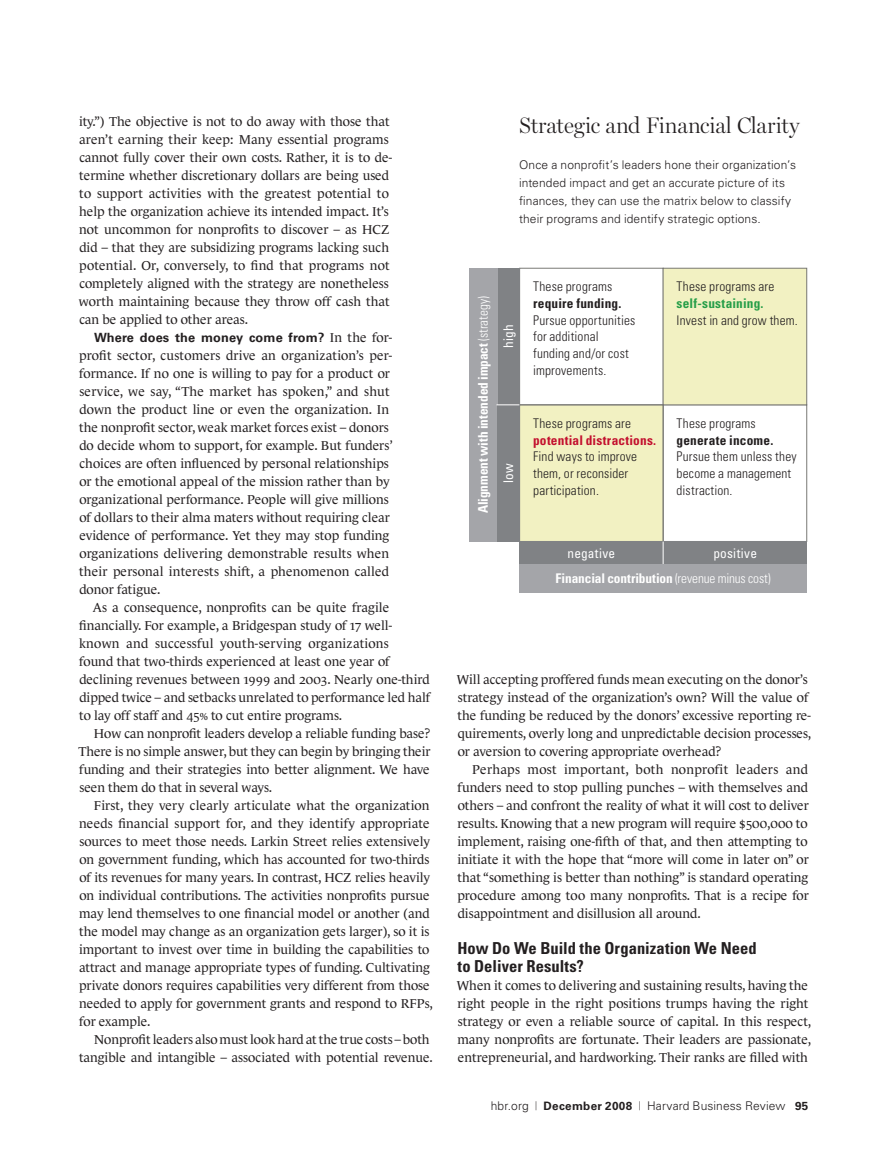
<style>
.page{position:relative;width:885px;height:1161px;background:#fff}
.page>*{position:absolute;margin:0;border:0;box-sizing:border-box;transform-origin:0 0}
.t1{font:300 22.5px "Miller Display";letter-spacing:-.005em;color:#231f20}
.t2{font:700 condensed 16.5px/18px "Univers LT Std";letter-spacing:.005em;color:#231f20}
.t3{font:300 condensed 13.35px/16.6px "Univers LT Std";letter-spacing:.015em;color:#231f20}
.t4{font:700 condensed 13.35px/25px "Univers LT Std";letter-spacing:-.005em;color:#fff}
.t5{font:condensed 13.35px "Univers LT Std";letter-spacing:.01em;color:#fff}
.t6{font:13.2px/18px "Le Monde Journal Normal Os F";color:#231f20}
.t7{font:13.2px "Le Monde Journal Normal Os F";letter-spacing:.02em;color:#231f20}
.t8{font:700 12.75px "Univers LT Std";letter-spacing:.015em;color:#231f20}
.t9{font:300 12px/18px "Univers LT Std";letter-spacing:.01em;color:#231f20}
.s1{font-family:"Le Monde Journal Normal Os F";font-weight:400;font-size:13.2px}
.s2{font-family:"Le Monde Journal Normal SC"}
.s3{font-weight:300}
.s4{font-weight:400}
.s5{font-weight:700}
.s6{font-weight:700;color:#c3102e}
.s7{font-weight:700;color:#269e48}
.s8{font-weight:700;font-size:11.7px}
</style>
<div class="page">
<div style="left:519px;top:405px;width:144px;height:136px;background:#f2f1c2"></div>
<div style="left:519px;top:405px;width:144px;height:137px;border:1px solid #797975"></div>
<div style="left:519px;top:268px;width:144px;height:137px;border:1px solid #797975"></div>
<div style="left:662px;top:405px;width:144px;height:137px;border:1px solid #797975"></div>
<div style="left:663px;top:268px;width:143px;height:137px;background:#f2f1c2"></div>
<div style="left:662px;top:268px;width:144px;height:137px;border:1px solid #797975"></div>
<div style="left:496px;top:268px;width:23px;height:137px;background:#808285"></div>
<div style="left:469px;top:268px;width:28px;height:274px;background:#a4a5a9"></div>
<div style="left:496px;top:405px;width:23px;height:137px;background:#808285"></div>
<svg style="left:496px;top:405px;width:23px;height:1px"></svg>
<div style="left:519px;top:542px;width:144px;height:22px;background:#808285"></div>
<div style="left:663px;top:542px;width:143px;height:22px;background:#808285"></div>
<svg style="left:662px;top:542px;width:1px;height:22px"></svg>
<div style="left:519px;top:564px;width:287px;height:28px;background:#a4a5a9"></div>
<p class="t6" style="left:79px;top:114px;width:314px">ity.”) The objective is not to do away with those that aren’t earning their keep: Many essential programs cannot fully cover their own costs. Rather, it is to de&shy;termine whether discretionary dollars are being used to support activities with the greatest potential to help the organization achieve its intended impact. It’s not uncommon for nonprofits to discover – as HCZ did – that they are subsidizing programs lacking such potential. Or, conversely, to find that programs not completely aligned with the strategy are nonetheless worth maintaining because they throw off cash that can be applied to other areas.</p>
<p class="t8" style="left:94px;top:332px;width:299px">Where does the money come from? <span class="s1">In the for-</span></p>
<p class="t6" style="left:79px;top:348px;width:314px">profit sector, customers drive an organization’s per-</p>
<p class="t6" style="left:79px;top:366px;width:312px">formance. If no one is willing to pay for a product or</p>
<p class="t6" style="left:79px;top:384px;width:311px">service, we say, “The market has spoken,” and shut</p>
<p class="t6" style="left:79px;top:402px;width:311px">down the product line or even the organization. In</p>
<p class="t6" style="left:79px;top:420px;width:311px">the nonprofit sector, weak market forces exist – donors</p>
<p class="t6" style="left:79px;top:438px;width:315px">do decide whom to support, for example. But funders’</p>
<p class="t6" style="left:79px;top:456px;width:311px">choices are often influenced by personal relationships</p>
<p class="t6" style="left:79px;top:474px;width:311px">or the emotional appeal of the mission rather than by</p>
<p class="t6" style="left:79px;top:492px;width:311px">organizational performance. People will give millions</p>
<p class="t6" style="left:79px;top:510px;width:312px">of dollars to their alma maters without requiring clear</p>
<p class="t6" style="left:79px;top:528px;width:311px">evidence of performance. Yet they may stop funding</p>
<p class="t6" style="left:79px;top:546px;width:311px">organizations delivering demonstrable results when</p>
<p class="t6" style="left:79px;top:564px;width:311px">their personal interests shift, a phenomenon called</p>
<p class="t6" style="left:79px;top:582px;width:83px">donor fatigue.</p>
<p class="t6" style="left:93px;top:600px;width:298px">As a consequence, nonprofits can be quite fragile</p>
<p class="t6" style="left:79px;top:618px;width:314px">financially. For example, a Bridgespan study of 17 well-</p>
<p class="t6" style="left:79px;top:636px;width:311px">known and successful youth-serving organizations</p>
<p class="t6" style="left:79px;top:654px;width:312px">found that two-thirds experienced at least one year of</p>
<p class="t6" style="left:79px;top:672px;width:352px">declining revenues between 1999 and 2003. Nearly one-third</p>
<p class="t6" style="left:79px;top:690px;width:352px">dipped twice – and setbacks unrelated to performance led half</p>
<p class="t6" style="left:79px;top:708px;width:264px">to lay off staff and 45<span class="s2">%</span> to cut entire programs.</p>
<p class="t6" style="left:94px;top:726px;width:338px">How can nonprofit leaders develop a reliable funding base?</p>
<p class="t6" style="left:78px;top:744px;width:353px">There is no simple answer, but they can begin by bringing their</p>
<p class="t6" style="left:79px;top:762px;width:352px">funding and their strategies into better alignment. We have</p>
<p class="t6" style="left:79px;top:780px;width:194px">seen them do that in several ways.</p>
<p class="t6" style="left:94px;top:798px;width:337px">First, they very clearly articulate what the organization</p>
<p class="t6" style="left:79px;top:816px;width:352px">needs financial support for, and they identify appropriate</p>
<p class="t6" style="left:79px;top:834px;width:352px">sources to meet those needs. Larkin Street relies extensively</p>
<p class="t6" style="left:79px;top:852px;width:351px">on government funding, which has accounted for two-thirds</p>
<p class="t6" style="left:79px;top:870px;width:352px">of its revenues for many years. In contrast, HCZ relies heavily</p>
<p class="t6" style="left:79px;top:888px;width:352px">on individual contributions. The activities nonprofits pursue</p>
<p class="t6" style="left:79px;top:906px;width:352px">may lend themselves to one financial model or another (and</p>
<p class="t6" style="left:79px;top:924px;width:351px">the model may change as an organization gets larger), so it is</p>
<p class="t6" style="left:79px;top:942px;width:352px">important to invest over time in building the capabilities to</p>
<p class="t6" style="left:79px;top:960px;width:352px">attract and manage appropriate types of funding. Cultivating</p>
<p class="t6" style="left:79px;top:978px;width:352px">private donors requires capabilities very different from those</p>
<p class="t6" style="left:79px;top:996px;width:355px">needed to apply for government grants and respond to RFPs,</p>
<p class="t6" style="left:79px;top:1014px;width:73px">for example.</p>
<p class="t6" style="left:94px;top:1032px;width:337px">Nonprofit leaders also must look hard at the true costs – both</p>
<p class="t6" style="left:79px;top:1050px;width:355px">tangible and intangible – associated with potential revenue.</p>
<p class="t1" style="left:519px;top:116px;width:282px">Strategic and Financial Clarity</p>
<p class="t9" style="left:519px;top:156px;width:278px">Once a nonprofit’s leaders hone their organization’s intended impact and get an accurate picture of its finances, they can use the matrix below to classify their programs and identify strategic options.</p>
<p class="t4" style="left:471px;top:483px;width:188px;text-indent:-30px;rotate:-90deg">Alignment with intended impact <span class="s3">(strategy) </span><span class="s4">low</span></p>
<p class="t5" style="left:502px;top:348px;width:25px;rotate:-90deg">high</p>
<p class="t3" style="left:533px;top:279px;width:104px">These programs <span class="s5">require funding.<br></span>Pursue opportunities for additional funding and/or cost improvements.</p>
<p class="t3" style="left:533px;top:416px;width:125px">These programs are <span class="s6">potential distractions.<br></span>Find ways to improve them, or reconsider participation.</p>
<p class="t3" style="left:676px;top:279px;width:123px">These programs are <span class="s7">self-sustaining.<br></span>Invest in and grow them.</p>
<p class="t3" style="left:676px;top:416px;width:121px">These programs <span class="s5">generate income.<br></span>Pursue them unless they become a management distraction.</p>
<p class="t4" style="left:555px;top:541px;width:217px;text-indent:158px"><span class="s4">positive<br></span>Financial contribution <span class="s3">(revenue minus cost)</span></p>
<p class="t5" style="left:567px;top:547px;width:49px">negative</p>
<p class="t6" style="left:456px;top:672px;width:352px">Will accepting proffered funds mean executing on the donor’s</p>
<p class="t6" style="left:457px;top:690px;width:352px">strategy instead of the organization’s own? Will the value of</p>
<p class="t6" style="left:457px;top:708px;width:355px">the funding be reduced by the donors’ excessive reporting re-</p>
<p class="t6" style="left:457px;top:726px;width:355px">quirements, overly long and unpredictable decision processes,</p>
<p class="t6" style="left:457px;top:744px;width:265px">or aversion to covering appropriate overhead?</p>
<p class="t7" style="left:472px;top:765px;width:337px">Perhaps most important, both nonprofit leaders and</p>
<p class="t6" style="left:457px;top:780px;width:352px">funders need to stop pulling punches – with themselves and</p>
<p class="t6" style="left:457px;top:798px;width:352px">others – and confront the reality of what it will cost to deliver</p>
<p class="t6" style="left:457px;top:816px;width:352px">results. Knowing that a new program will require <span class="s2">$</span>500,000 to</p>
<p class="t6" style="left:457px;top:834px;width:352px">implement, raising one-fifth of that, and then attempting to</p>
<p class="t6" style="left:457px;top:852px;width:353px">initiate it with the hope that “more will come in later on” or</p>
<p class="t6" style="left:457px;top:870px;width:352px">that “something is better than nothing” is standard operating</p>
<p class="t6" style="left:457px;top:888px;width:353px">procedure among too many nonprofits. That is a recipe for</p>
<p class="t6" style="left:457px;top:906px;width:244px">disappointment and disillusion all around.</p>
<p class="t2" style="left:457px;top:940px;width:300px">How Do We Build the Organization We Need to Deliver Results?</p>
<p class="t6" style="left:456px;top:978px;width:356px">When it comes to delivering and sustaining results, having the right people in the right positions trumps having the right strategy or even a reliable source of capital. In this respect, many nonprofits are fortunate. Their leaders are passionate, entrepreneurial, and hardworking. Their ranks are filled with</p>
<p class="t9" style="left:490px;top:1098px;width:319px">hbr.org <sup>|</sup> <span class="s8">December 2008</span> <sup>|</sup> Harvard Business Review <span class="s8">95</span></p>
</div>
